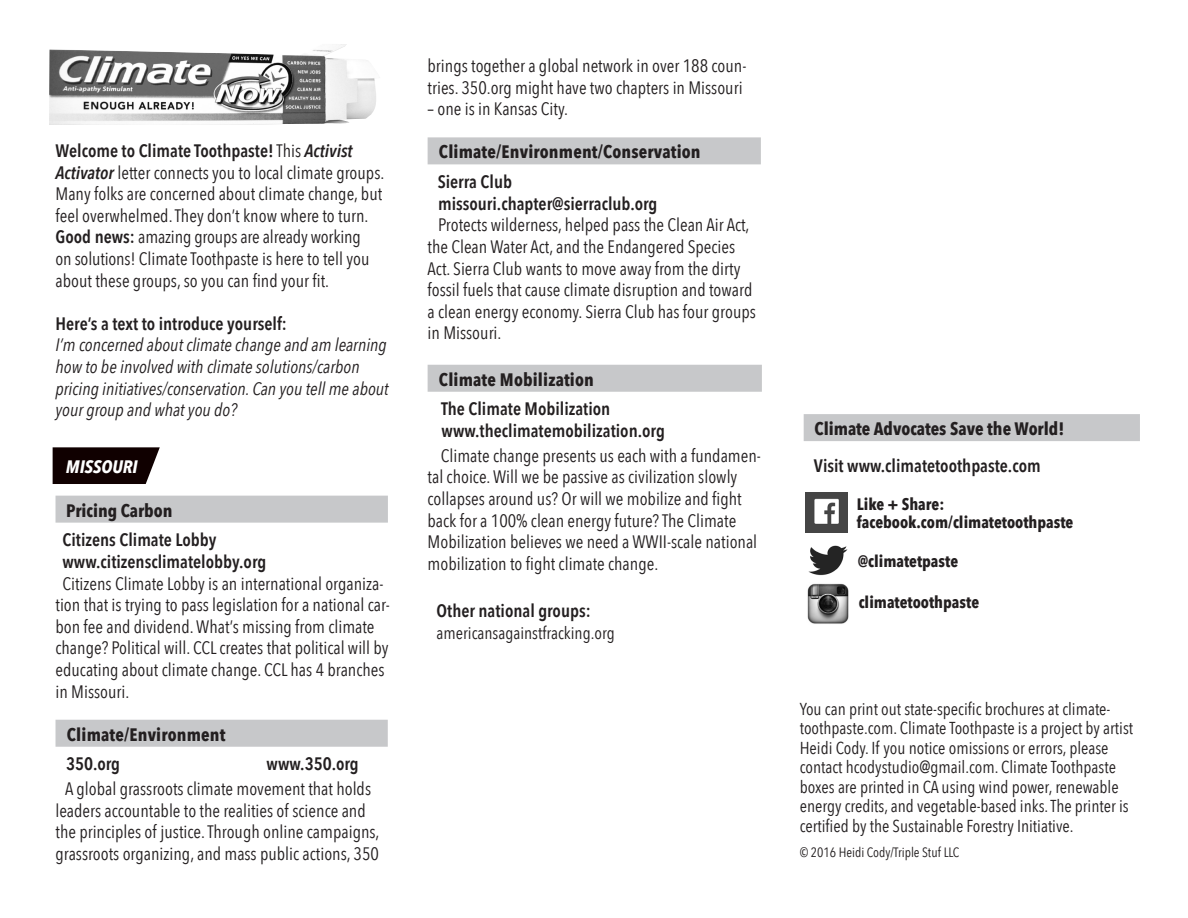
<style>
.page{position:relative;width:1188px;height:918px;background:#fff}
.page>*{position:absolute;margin:0;border:0;box-sizing:border-box;transform-origin:0 0}
.t1{font:18px/21.6px "Avenir Next Condensed";color:#231f20}
.t2{font:600 18px/21.6px "Avenir Next Condensed";color:#231f20}
.t3{font:italic 18px/21.6px "Avenir Next Condensed";color:#231f20}
.t4{font:700 18px "Avenir Next Condensed";letter-spacing:.01em;color:#231f20}
.t5{font:italic 700 18px "Avenir Next Condensed";color:#fff}
.t6{font:17.25px/19.5px "Avenir Next Condensed";color:#231f20}
.t7{font:700 16.5px/18px "Avenir Next Condensed";color:#231f20}
.t8{font:13.5px "Avenir Next Condensed";color:#231f20}
.s1{font-weight:600}
.s2{font-weight:600;font-style:italic}
</style>
<div class="page">
<svg style="left:53px;top:447px;width:107px;height:37px;background:#221313"></svg>
<img style="left:49px;top:44px;width:327px;height:81px">
<div style="left:56px;top:496px;width:332px;height:27px;background:#c7c8ca"></div>
<div style="left:56px;top:720px;width:332px;height:27px;background:#c7c8ca"></div>
<div style="left:428px;top:137px;width:333px;height:27px;background:#c7c8ca"></div>
<div style="left:428px;top:365px;width:334px;height:27px;background:#c7c8ca"></div>
<div style="left:804px;top:414px;width:336px;height:27px;background:#c7c8ca"></div>
<img style="left:805px;top:493px;width:42px;height:39px">
<img style="left:808px;top:545px;width:40px;height:31px">
<img style="left:807px;top:583px;width:42px;height:41px">
<p class="t1" style="left:56px;top:139px;width:330px"><span class="s1">Welcome to Climate Toothpaste!</span> This <span class="s2">Activist Activator</span> letter connects you to local climate groups.<br>Many folks are concerned about climate change, but feel overwhelmed. They don’t know where to turn.<br><span class="s1">Good news:</span> amazing groups are already working<br>on solutions! Climate Toothpaste is here to tell you about these groups, so you can find your fit.</p>
<p class="t2" style="left:56px;top:312px;width:233px">Here’s a text to introduce yourself:</p>
<p class="t3" style="left:56px;top:334px;width:335px">I’m concerned about climate change and am learning how to be involved with climate solutions/carbon pricing initiatives/conservation. Can you tell me about your group and what you do?</p>
<p class="t5" style="left:66px;top:456px;width:73px">MISSOURI</p>
<p class="t4" style="left:66px;top:499px;width:108px">Pricing Carbon</p>
<p class="t2" style="left:63px;top:529px;width:205px">Citizens Climate Lobby www.citizensclimatelobby.org</p>
<p class="t1" style="left:56px;top:572px;width:336px;text-indent:7px">Citizens Climate Lobby is an international organiza&shy;tion that is trying to pass legislation for a national car&shy;bon fee and dividend. What’s missing from climate change? Political will. CCL creates that political will by educating about climate change. CCL has 4 branches in Missouri.</p>
<p class="t4" style="left:67px;top:723px;width:160px">Climate/Environment</p>
<p class="t2" style="left:66px;top:753px;width:56px">350.org</p>
<p class="t2" style="left:267px;top:753px;width:94px">www.350.org</p>
<p class="t1" style="left:56px;top:777px;width:326px;text-indent:10px">A global grassroots climate movement that holds leaders accountable to the realities of science and the principles of justice. Through online campaigns, grassroots organizing, and mass public actions, 350</p>
<p class="t1" style="left:428px;top:54px;width:320px">brings together a global network in over 188 coun&shy;tries. 350.org might have two chapters in Missouri</p>
<p class="t1" style="left:428px;top:97px;width:142px">– one is in Kansas City.</p>
<p class="t4" style="left:439px;top:141px;width:263px">Climate/Environment/Conservation</p>
<p class="t2" style="left:438px;top:170px;width:221px">Sierra Club missouri.chapter@sierraclub.org</p>
<p class="t1" style="left:428px;top:213px;width:330px;text-indent:11px">Protects wilderness, helped pass the Clean Air Act, the Clean Water Act, and the Endangered Species Act. Sierra Club wants to move away from the dirty fossil fuels that cause climate disruption and toward a clean energy economy. Sierra Club has four groups in Missouri.</p>
<p class="t4" style="left:439px;top:368px;width:156px">Climate Mobilization</p>
<p class="t2" style="left:441px;top:398px;width:225px">The Climate Mobilization www.theclimatemobilization.org</p>
<p class="t1" style="left:428px;top:444px;width:335px;text-indent:13px">Climate change presents us each with a fundamen&shy;tal choice. Will we be passive as civilization slowly collapses around us? Or will we mobilize and fight back for a 100% clean energy future? The Climate Mobilization believes we need a WWII-scale national mobilization to fight climate change.</p>
<p class="t2" style="left:437px;top:599px;width:156px">Other national groups:</p>
<p class="t6" style="left:437px;top:623px;width:180px">americansagainstfracking.org</p>
<p class="t4" style="left:814px;top:418px;width:251px">Climate Advocates Save the World!</p>
<p class="t2" style="left:814px;top:454px;width:228px">Visit www.climatetoothpaste.com</p>
<p class="t7" style="left:857px;top:495px;width:218px">Like + Share: facebook.com/climatetoothpaste</p>
<p class="t7" style="left:858px;top:552px;width:102px">@climatetpaste</p>
<p class="t7" style="left:859px;top:593px;width:122px">climatetoothpaste</p>
<p class="t6" style="left:800px;top:698px;width:335px">You can print out state-specific brochures at climate&shy;toothpaste.com. Climate Toothpaste is a project by artist Heidi Cody. If you notice omissions or errors, please contact hcodystudio@gmail.com. Climate Toothpaste boxes are printed in CA using wind power, renewable energy credits, and vegetable-based inks. The printer is certified by the Sustainable Forestry Initiative.</p>
<p class="t8" style="left:800px;top:841px;width:161px">© 2016 Heidi Cody/Triple Stuf LLC</p>
</div>
